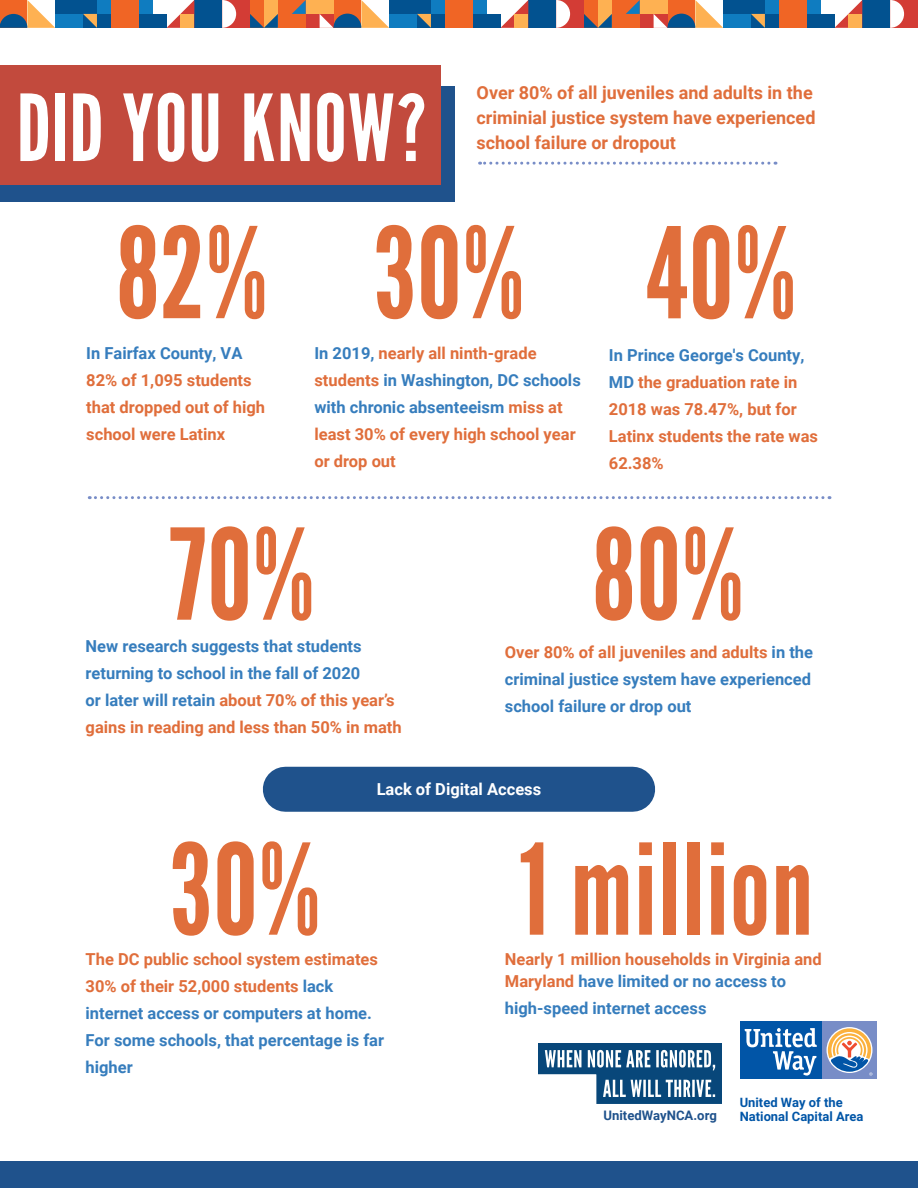
<style>
.page{position:relative;width:918px;height:1188px;background:#fff}
.page>*{position:absolute;margin:0;border:0;box-sizing:border-box;transform-origin:0 0}
.t1{font:125.55px "League Gothic";letter-spacing:.01em;color:#e06e3b}
.Headline_2a{font:91.95px "League Gothic";letter-spacing:.01em;color:#fff}
.t2{font:700 18px/24.9px "Roboto";color:#e06e3b}
.t3{font:700 16.5px/27px "Roboto";color:#367dbd}
.t4{font:700 16.5px/27px "Roboto";color:#e06e3b}
.t5{font:700 16.5px/27px "Roboto";color:#e06e3b}
.t6{font:700 16.5px "Roboto";color:#fff}
.t7{font:700 13.2px "Roboto";color:#1f528c}
.t8{font:700 12.9px "Roboto";color:#0155a7}
.s1{font-style:inherit}
.s2{color:#367dbd}
.s3{color:#e06e3b}
</style>
<div class="page">
<div style="left:0;top:86px;width:455px;height:116px;background:#1f528c"></div>
<div style="left:0;top:1161px;width:918px;height:27px;background:#1f528c"></div>
<svg style="left:480px;top:162px;width:289px;height:3px"></svg>
<div style="left:0;top:65px;width:440px;height:120px;background:#c24a3d"></div>
<svg style="left:740px;top:1021px;width:137px;height:58px;background:#5f89b7"></svg>
<svg style="left:89px;top:496px;width:734px;height:3px"></svg>
<div style="left:285px;top:767px;width:348px;height:45px;background:#1f528c"></div>
<div style="left:250px;top:0;width:14px;height:28px;background:#f06525"></div>
<div style="left:278px;top:0;width:28px;height:28px;background:#f06525"></div>
<div style="left:445px;top:0;width:28px;height:28px;background:#f06525"></div>
<div style="left:528px;top:0;width:28px;height:28px;background:#025290"></div>
<div style="left:556px;top:0;width:28px;height:28px;background:#d33c35"></div>
<svg style="left:501px;top:0;width:27px;height:28px"></svg>
<div style="left:389px;top:0;width:28px;height:28px;background:#025290"></div>
<div style="left:417px;top:0;width:28px;height:28px;background:#025290"></div>
<div style="left:431px;top:0;width:14px;height:14px;background:#0f7cc0"></div>
<svg style="left:417px;top:14px;width:14px;height:14px"></svg>
<div style="left:389px;top:14px;width:28px;height:14px;background:#0f7cc0"></div>
<div style="left:473px;top:0;width:14px;height:28px;background:#0f7cc0"></div>
<div style="left:473px;top:14px;width:28px;height:14px;background:#025290"></div>
<div style="left:514px;top:14px;width:14px;height:14px;background:#feb152"></div>
<div style="left:306px;top:0;width:28px;height:14px;background:#feb152"></div>
<div style="left:306px;top:14px;width:28px;height:14px;background:#d33c35"></div>
<div style="left:264px;top:0;width:14px;height:28px;background:#feb152"></div>
<svg style="left:250px;top:14px;width:28px;height:14px"></svg>
<svg style="left:292px;top:0;width:14px;height:14px"></svg>
<svg style="left:556px;top:0;width:14px;height:28px"></svg>
<svg style="left:320px;top:0;width:69px;height:28px"></svg>
<div style="left:584px;top:0;width:14px;height:28px;background:#f06525"></div>
<div style="left:612px;top:0;width:28px;height:28px;background:#f06525"></div>
<div style="left:779px;top:0;width:28px;height:28px;background:#f06525"></div>
<div style="left:862px;top:0;width:28px;height:28px;background:#025290"></div>
<div style="left:890px;top:0;width:28px;height:28px;background:#d33c35"></div>
<svg style="left:835px;top:0;width:27px;height:28px"></svg>
<div style="left:723px;top:0;width:28px;height:28px;background:#025290"></div>
<div style="left:751px;top:0;width:28px;height:28px;background:#025290"></div>
<div style="left:765px;top:0;width:14px;height:14px;background:#0f7cc0"></div>
<svg style="left:751px;top:14px;width:14px;height:14px"></svg>
<div style="left:723px;top:14px;width:28px;height:14px;background:#0f7cc0"></div>
<div style="left:807px;top:0;width:14px;height:28px;background:#0f7cc0"></div>
<div style="left:807px;top:14px;width:28px;height:14px;background:#025290"></div>
<div style="left:848px;top:14px;width:14px;height:14px;background:#feb152"></div>
<div style="left:640px;top:0;width:28px;height:14px;background:#feb152"></div>
<div style="left:640px;top:14px;width:28px;height:14px;background:#d33c35"></div>
<div style="left:598px;top:0;width:14px;height:28px;background:#feb152"></div>
<svg style="left:584px;top:14px;width:28px;height:14px"></svg>
<svg style="left:626px;top:0;width:14px;height:14px"></svg>
<svg style="left:890px;top:0;width:14px;height:28px"></svg>
<svg style="left:654px;top:0;width:69px;height:28px"></svg>
<div style="left:111px;top:0;width:28px;height:28px;background:#f06525"></div>
<div style="left:194px;top:0;width:28px;height:28px;background:#025290"></div>
<div style="left:222px;top:0;width:28px;height:28px;background:#d33c35"></div>
<svg style="left:167px;top:0;width:27px;height:28px"></svg>
<div style="left:55px;top:0;width:28px;height:28px;background:#025290"></div>
<div style="left:83px;top:0;width:28px;height:28px;background:#025290"></div>
<div style="left:97px;top:0;width:14px;height:14px;background:#0f7cc0"></div>
<svg style="left:83px;top:14px;width:14px;height:14px"></svg>
<div style="left:55px;top:14px;width:28px;height:14px;background:#0f7cc0"></div>
<div style="left:139px;top:0;width:14px;height:28px;background:#0f7cc0"></div>
<div style="left:139px;top:14px;width:28px;height:14px;background:#025290"></div>
<div style="left:180px;top:14px;width:14px;height:14px;background:#feb152"></div>
<svg style="left:222px;top:0;width:14px;height:28px"></svg>
<svg style="left:0;top:0;width:55px;height:28px"></svg>
<img style="left:538px;top:1044px;width:183px;height:59px">
<p class="Headline_2a" style="left:17px;top:74px;width:411px">DID YOU KNOW?</p>
<p class="t2" style="left:477px;top:79px;width:340px">Over 80% of all juveniles and adults in the criminial justice system <span class="s1">have experienced school failure or dropout</span></p>
<p class="t1" style="left:117px;top:199px;width:152px">82%</p>
<p class="t5" style="left:86px;top:339px;width:180px"><span class="s2">In Fairfax County, VA<br></span>82% of 1,095 students that dropped out of high school were Latinx</p>
<p class="t1" style="left:374px;top:199px;width:152px">30%</p>
<p class="t4" style="left:314px;top:339px;width:268px"><span class="s2">In 2019,</span> nearly all ninth-grade students <span class="s2">in Washington, DC</span> <span class="s2">s</span><span class="s2">chools with chronic absenteeism</span> miss at least 30% of every high school year or drop out</p>
<p class="t1" style="left:646px;top:199px;width:152px">40%</p>
<p class="t4" style="left:609px;top:341px;width:211px"><span class="s2">In Prince George</span><span class="s2">'</span><span class="s2">s County,<br>MD</span> the graduation rate in<br>2018 was 78.47%, but for<br>Latinx students the rate was<br>62.38%</p>
<p class="t1" style="left:170px;top:500px;width:146px">70%</p>
<p class="t3" style="left:86px;top:632px;width:318px">New research suggests that students returning to school in the fall of 2020<br>or later will retain <span class="s3">about 70% of this year’s gains in</span> <span class="s3">r</span><span class="s3">eading and less than 50% in math</span></p>
<p class="t1" style="left:593px;top:500px;width:153px">80%</p>
<p class="t3" style="left:505px;top:638px;width:310px"><span class="s3">Over 80% of all juveniles and adults</span> in the criminal justice system have experienced school failure or drop out</p>
<p class="t6" style="left:377px;top:777px;width:166px">Lack of Digital Access</p>
<p class="t1" style="left:170px;top:815px;width:152px">30%</p>
<p class="t4" style="left:86px;top:945px;width:294px">The DC public school system estimates</p>
<p class="t3" style="left:86px;top:972px;width:300px"><span class="s3">30% of the</span><span class="s3">ir</span> <span class="s3">52,000 students</span> lack internet access or computers at home.<br>For some schools, that percentage is far higher</p>
<p class="t1" style="left:519px;top:815px;width:296px">1 million</p>
<p class="t4" style="left:505px;top:948px;width:318px;line-height:21.8px">Nearly 1 million households in Virginia and<br>Maryland <span class="s2">have limited</span> <span class="s2">or no access to</span></p>
<p class="t3" style="left:505px;top:994px;width:203px">high-speed internet access</p>
<p class="t8" style="left:740px;top:1093px;width:105px">United Way of the</p>
<p class="t7" style="left:604px;top:1106px;width:115px">UnitedWayNCA.org</p>
<p class="t8" style="left:740px;top:1107px;width:125px">National Capital Area</p>
</div>
